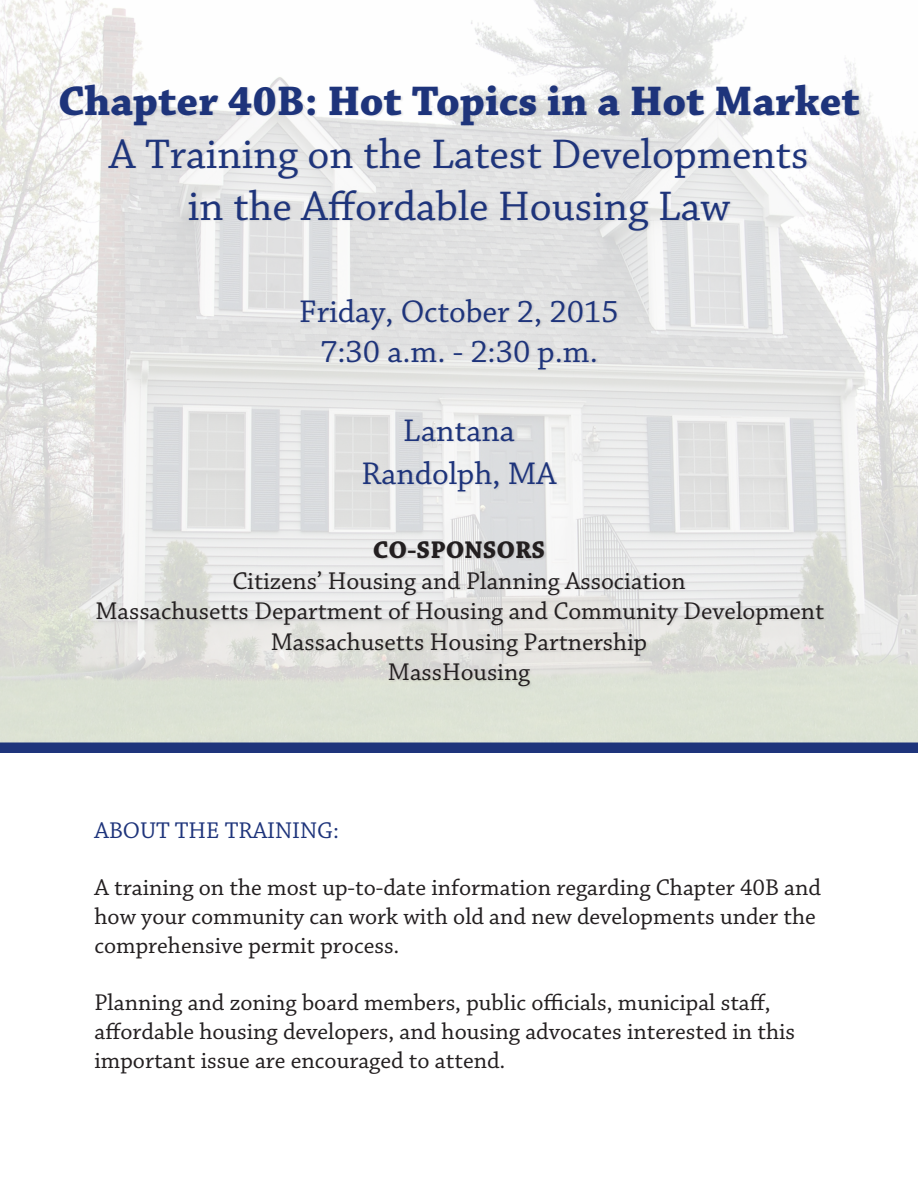
<style>
.page{position:relative;width:918px;height:1188px;background:#fff}
.page>*{position:absolute;margin:0;border:0;box-sizing:border-box;transform-origin:0 0}
.t1{font:43.5px "Chaparral Pro";color:#1e347b}
.t2{font:700 43.5px "Chaparral Pro";color:#1e347b}
.t3{font:33px "Chaparral Pro";color:#1e347b}
.t4{font:25.5px "Chaparral Pro";color:#231f20}
.t5{font:700 25.5px "Chaparral Pro";color:#231f20}
.t6{font:24px/28.8px "Chaparral Pro";color:#231f20}
.t7{font:24px "Chaparral Pro";color:#1e347b}
</style>
<div class="page">
<img style="left:0;top:0;width:918px;height:742px">
<div style="left:0;top:742px;width:918px;height:11px;background:#1e347b"></div>
<div style="left:60px;top:85px;width:802px;height:603px;background:#231f20;opacity:.1"></div>
<p class="t2" style="left:58px;top:76px;width:803px">Chapter 40B: Hot Topics in a Hot Market</p>
<p class="t1" style="left:109px;top:130px;width:701px">A Training on the Latest Developments</p>
<p class="t1" style="left:188px;top:182px;width:544px">in the Affordable Housing Law</p>
<p class="t3" style="left:299px;top:293px;width:321px">Friday, October 2, 2015</p>
<p class="t3" style="left:320px;top:333px;width:279px">7:30 a.m. - 2:30 p.m.</p>
<p class="t3" style="left:403px;top:412px;width:113px">Lantana</p>
<p class="t3" style="left:362px;top:455px;width:196px">Randolph, MA</p>
<p class="t5" style="left:373px;top:535px;width:174px">CO-SPONSORS</p>
<p class="t4" style="left:232px;top:566px;width:455px">Citizens’ Housing and Planning Association</p>
<p class="t4" style="left:95px;top:597px;width:730px">Massachusetts Department of Housing and Community Development</p>
<p class="t4" style="left:271px;top:628px;width:378px">Massachusetts Housing Partnership</p>
<p class="t4" style="left:388px;top:658px;width:144px">MassHousing</p>
<p class="t7" style="left:94px;top:817px;width:246px">ABOUT THE TRAINING:</p>
<p class="t6" style="left:94px;top:874px;width:728px">A training on the most up-to-date information regarding Chapter 40B and how your community can work with old and new developments under the comprehensive permit process.</p>
<p class="t6" style="left:94px;top:989px;width:678px">Planning and zoning board members, public officials, municipal staff,</p>
<p class="t6" style="left:94px;top:1018px;width:702px">affordable housing developers, and housing advocates interested in this</p>
<p class="t6" style="left:94px;top:1047px;width:412px">important issue are encouraged to attend.</p>
</div>
